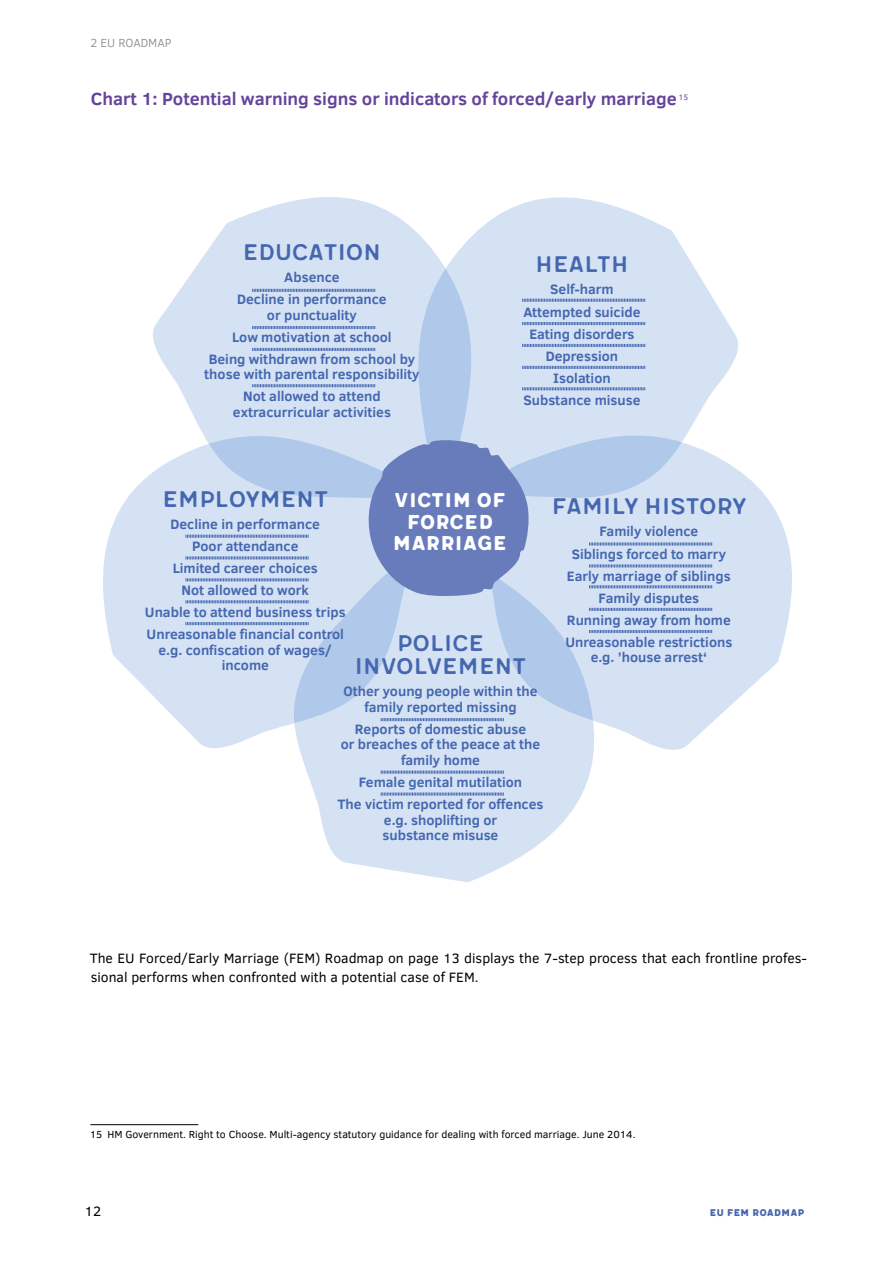
<style>
.page{position:relative;width:893px;height:1263px;background:#fff}
.page>*{position:absolute;margin:0;border:0;box-sizing:border-box;transform-origin:0 0}
.t1{font:27.9px/23.2px "Meltow San 200 Handmade";letter-spacing:-.01em;color:#4567b0;text-align:center}
.t2{font:24.75px/21.6px "Meltow San 300 Handmade";letter-spacing:-.01em;color:#fff;text-align:center}
.t3{font:700 18px "Clear Sans";color:#65439a}
.t4{font:700 13.95px/22px "Clear Sans";color:#4567b0;text-align:center}
.t5{font:13.8px/19.5px "Clear Sans";color:#000}
.t6{font:12px "Meltow San 300";letter-spacing:-.005em;color:#4567b0}
.t7{font:300 12px "Clear Sans";color:#808285}
.t8{font:10.5px "Clear Sans";color:#000}
.t9{font:8.1px "Clear Sans";color:#65439a}
</style>
<div class="page">
<hr style="left:90px;top:1124px;width:108px;height:1px;background:#000">
<svg style="left:153px;top:197px;width:256px;height:222px;fill:#d4e2f4"></svg>
<svg style="left:409px;top:197px;width:329px;height:242px;fill:#d4e2f4"></svg>
<svg style="left:469px;top:419px;width:323px;height:331px;fill:#d4e2f4"></svg>
<svg style="left:103px;top:419px;width:327px;height:329px;fill:#d4e2f4"></svg>
<svg style="left:287px;top:538px;width:318px;height:344px;background:#d4e2f3"></svg>
<svg style="left:356px;top:439px;width:174px;height:159px;background:#8396ca"></svg>
<svg style="left:252px;top:289px;width:123px;height:3px"></svg>
<svg style="left:252px;top:326px;width:123px;height:3px"></svg>
<svg style="left:252px;top:348px;width:123px;height:3px"></svg>
<svg style="left:252px;top:384px;width:123px;height:3px"></svg>
<svg style="left:522px;top:299px;width:123px;height:3px"></svg>
<svg style="left:522px;top:322px;width:123px;height:3px"></svg>
<svg style="left:522px;top:344px;width:123px;height:3px"></svg>
<svg style="left:522px;top:366px;width:123px;height:3px"></svg>
<svg style="left:522px;top:387px;width:123px;height:3px"></svg>
<svg style="left:381px;top:718px;width:123px;height:3px"></svg>
<svg style="left:381px;top:770px;width:123px;height:4px"></svg>
<svg style="left:381px;top:792px;width:123px;height:4px"></svg>
<svg style="left:186px;top:535px;width:123px;height:3px"></svg>
<svg style="left:186px;top:556px;width:123px;height:3px"></svg>
<svg style="left:186px;top:578px;width:123px;height:3px"></svg>
<svg style="left:186px;top:600px;width:123px;height:3px"></svg>
<svg style="left:186px;top:622px;width:123px;height:3px"></svg>
<svg style="left:589px;top:542px;width:123px;height:3px"></svg>
<svg style="left:589px;top:564px;width:123px;height:3px"></svg>
<svg style="left:589px;top:585px;width:123px;height:3px"></svg>
<svg style="left:589px;top:608px;width:123px;height:3px"></svg>
<svg style="left:589px;top:630px;width:123px;height:3px"></svg>
<p class="t7" style="left:90px;top:35px;width:83px">2 EU ROADMAP</p>
<p class="t3" style="left:91px;top:85px;width:588px">Chart 1: Potential warning signs or indicators of forced/early marriage</p>
<p class="t9" style="left:679px;top:92px;width:11px">15</p>
<h1 class="t1" style="left:243px;top:241px;width:140px">EDUCATION</h1>
<p class="t4" style="left:237px;top:266px;width:151px">Absence<br>Decline in performance</p>
<p class="t4" style="left:209px;top:303px;width:208px">or punctuality<br>Low motivation at school<br>Being withdrawn from school by</p>
<p class="t4" style="left:204px;top:363px;width:217px">those with parental responsibility<br>Not allowed to attend</p>
<p class="t4" style="left:233px;top:401px;width:160px">extracurricular activities</p>
<h1 class="t1" style="left:535px;top:253px;width:95px">HEALTH</h1>
<p class="t4" style="left:523px;top:278px;width:119px">Self-harm<br>Attempted suicide<br>Eating disorders<br>Depression<br>Isolation<br>Substance misuse</p>
<h1 class="t1" style="left:162px;top:488px;width:168px">EMPLOYMENT</h1>
<p class="t4" style="left:145px;top:512px;width:202px">Decline in performance<br>Poor attendance<br>Limited career choices<br>Not allowed to work<br>Unable to attend business trips<br>Unreasonable financial control</p>
<p class="t4" style="left:159px;top:641px;width:175px;line-height:15.5px">e.g. confiscation of wages/ income</p>
<h2 class="t2" style="left:393px;top:489px;width:116px">VICTIM OF<br>FORCED<br>MARRIAGE</h2>
<h1 class="t1" style="left:354px;top:632px;width:174px">POLICE<br>INVOLVEMENT</h1>
<p class="t4" style="left:343px;top:683px;width:196px;line-height:15.5px">Other young people within the family reported missing</p>
<p class="t4" style="left:341px;top:721px;width:201px;line-height:15.5px">Reports of domestic abuse<br>or breaches of the peace at the family home</p>
<p class="t4" style="left:337px;top:771px;width:208px">Female genital mutilation<br>The victim reported for offences</p>
<p class="t4" style="left:383px;top:811px;width:117px;line-height:15.5px;text-align:left">e.g. shoplifting or substance misuse</p>
<h1 class="t1" style="left:551px;top:495px;width:196px">FAMILY HISTORY</h1>
<p class="t4" style="left:565px;top:520px;width:169px">Family violence<br>Siblings forced to marry<br>Early marriage of siblings<br>Family disputes<br>Running away from home<br>Unreasonable restrictions</p>
<p class="t4" style="left:591px;top:646px;width:118px">e.g. ’house arrest‘</p>
<p class="t5" style="left:90px;top:948px;width:719px">The EU Forced/Early Marriage (FEM) Roadmap on page 13 displays the 7-step process that each frontline profes&shy;sional performs when confronted with a potential case of FEM.</p>
<p class="t8" style="left:90px;top:1127px;width:547px">15 HM Government. Right to Choose. Multi-agency statutory guidance for dealing with forced marriage. June 2014.</p>
<p class="t5" style="left:85px;top:1201px;width:18px">12</p>
<p class="t6" style="left:709px;top:1205px;width:96px">EU FEM ROADMAP</p>
</div>
